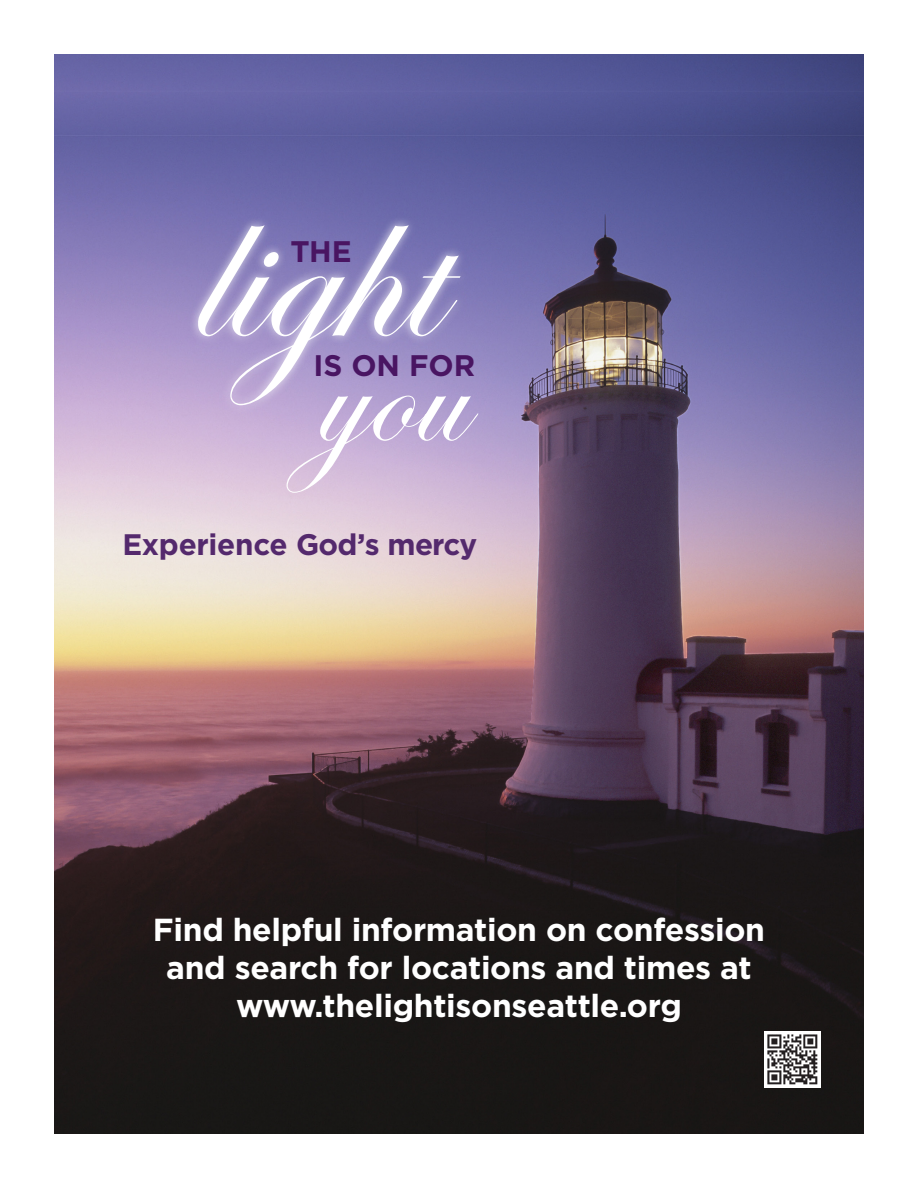
<style>
.page{position:relative;width:918px;height:1188px;background:#fff}
.page>*{position:absolute;margin:0;border:0;box-sizing:border-box;transform-origin:0 0}
.t1{font:217.65px "ITC Edwardian Script LTCE";color:#fff}
.t2{font:163.95px "ITC Edwardian Script LTCE";color:#fff}
.Body{font:700 31.8px/38.2px "Gotham";letter-spacing:-.01em;color:#fff;text-align:center}
.Body-2{font:700 29.7px "Gotham";letter-spacing:-.01em;color:#54296d}
.Sabon_body_copy_11{font:700 29.7px "Gotham";color:#491562}
</style>
<div class="page">
<img style="left:54px;top:54px;width:810px;height:1080px">
<div style="left:189px;top:216px;width:280px;height:198px;background:#fff;opacity:.75"></div>
<div style="left:764px;top:1031px;width:57px;height:57px;background:#fff"></div>
<img style="left:767px;top:1034px;width:51px;height:51px">
<p class="t1" style="left:189px;top:149px;width:250px">light</p>
<p class="Sabon_body_copy_11" style="left:290px;top:232px;width:63px">THE</p>
<p class="Sabon_body_copy_11" style="left:313px;top:346px;width:163px">IS ON FOR</p>
<p class="t2" style="left:314px;top:300px;width:151px">you</p>
<p class="Body-2" style="left:122px;top:525px;width:357px">Experience God’s mercy</p>
<p class="Body" style="left:153px;top:910px;width:614px">Find helpful information on confession and search for locations and times at www.thelightisonseattle.org</p>
</div>
